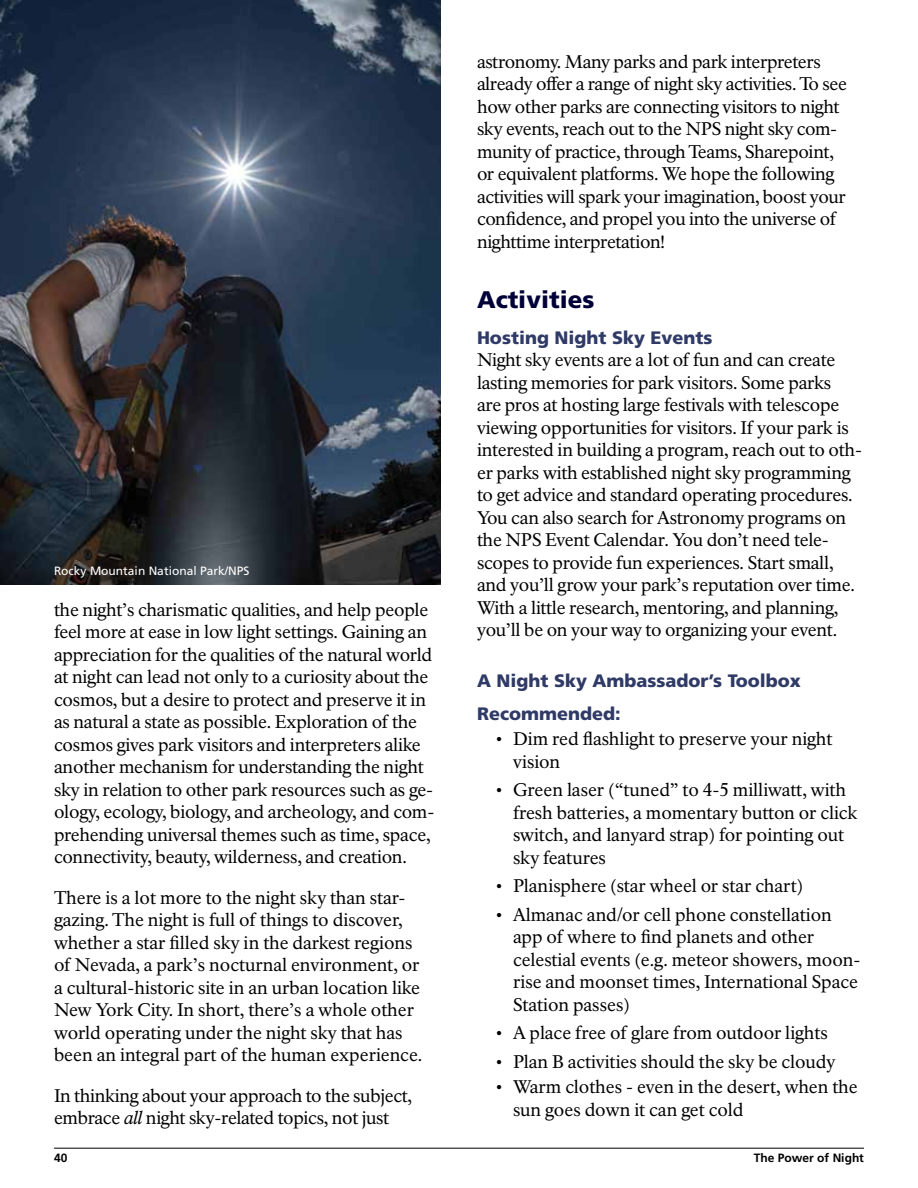
<style>
.page{position:relative;width:918px;height:1188px;background:#fff}
.page>*{position:absolute;margin:0;border:0;box-sizing:border-box;transform-origin:0 0}
.t1{font:900 24px "Frutiger LT Std";color:#000038}
.t2{font:18px/22.5px "NPS Rawlinson OT";letter-spacing:-.015em;color:#000}
.t3{font:900 18px "Frutiger LT Std";color:#2f3a66}
.t4{font:12px "Frutiger LT Std";color:#fff}
.t5{font:700 12px "Frutiger LT Std";color:#000}
.s1{font-style:italic}
</style>
<div class="page">
<img style="left:0;top:0;width:441px;height:584px">
<hr style="left:54px;top:1148px;width:810px;height:1px;background:#000">
<p class="t4" style="left:54px;top:564px;width:197px">Rocky Mountain National Park/NPS</p>
<p class="t2" style="left:54px;top:598px;width:382px">the night’s charismatic qualities, and help people feel more at ease in low light settings Gaining an appreciation for the qualities of the natural world at night can lead not only to a curiosity about the cosmos, but a desire to protect and preserve it in as natural a state as possible Exploration of the cosmos gives park visitors and interpreters alike another mechanism for understanding the night sky in relation to other park resources such as ge&shy;ology, ecology, biology, and archeology, and com&shy;prehending universal themes such as time, space, connectivity, beauty, wilderness, and creation</p>
<p class="t2" style="left:54px;top:886px;width:368px">There is a lot more to the night sky than star&shy;gazing The night is full of things to discover, whether a star filled sky in the darkest regions of Nevada, a park’s nocturnal environment, or a cultural-historic site in an urban location like New York City In short, there’s a whole other world operating under the night sky that has been an integral part of the human experience</p>
<p class="t2" style="left:54px;top:1084px;width:360px">In thinking about your approach to the subject, embrace <span class="s1">all</span> night sky-related topics, not just</p>
<p class="t2" style="left:477px;top:50px;width:372px">astronomy Many parks and park interpreters already offer a range of night sky activities To see how other parks are connecting visitors to night sky events, reach out to the NPS night sky com&shy;munity of practice, through Teams, Sharepoint, or equivalent platforms We hope the following activities will spark your imagination, boost your confidence, and propel you into the universe of nighttime interpretation!</p>
<h3 class="t1" style="left:477px;top:285px;width:119px">Activities</h3>
<h4 class="t3" style="left:477px;top:326px;width:237px">Hosting Night Sky Events</h4>
<p class="t2" style="left:477px;top:349px;width:387px">Night sky events are a lot of fun and can create lasting memories for park visitors Some parks<br>are pros at hosting large festivals with telescope viewing opportunities for visitors If your park is interested in building a program, reach out to oth&shy;er parks with established night sky programming to get advice and standard operating procedures You can also search for Astronomy programs on the NPS Event Calendar You don’t need tele&shy;scopes to provide fun experiences Start small, and you’ll grow your park’s reputation over time With a little research, mentoring, and planning, you’ll be on your way to organizing your event</p>
<h4 class="t3" style="left:477px;top:670px;width:325px">A Night Sky Ambassador’s Toolbox</h4>
<h4 class="t3" style="left:477px;top:703px;width:145px">Recommended:</h4>
<p class="t2" style="left:513px;top:728px;width:321px;text-indent:-18px">• Dim red flashlight to preserve your night vision</p>
<p class="t2" style="left:513px;top:779px;width:346px;text-indent:-18px">• Green laser (“tuned” to 4-5 milliwatt, with fresh batteries, a momentary button or click switch, and lanyard strap) for pointing out sky features</p>
<p class="t2" style="left:495px;top:875px;width:310px">• Planisphere (star wheel or star chart)</p>
<p class="t2" style="left:513px;top:904px;width:349px;text-indent:-18px">• Almanac and/or cell phone constellation app of where to find planets and other celestial events (e g meteor showers, moon&shy;rise and moonset times, International Space Station passes)</p>
<p class="t2" style="left:495px;top:1022px;width:334px">• A place free of glare from outdoor lights</p>
<p class="t2" style="left:495px;top:1051px;width:342px">• Plan B activities should the sky be cloudy</p>
<p class="t2" style="left:513px;top:1076px;width:346px;text-indent:-18px">• Warm clothes - even in the desert, when the sun goes down it can get cold</p>
<p class="t5" style="left:54px;top:1151px;width:15px">40</p>
<p class="t5" style="left:754px;top:1151px;width:112px">The Power of Night</p>
</div>
